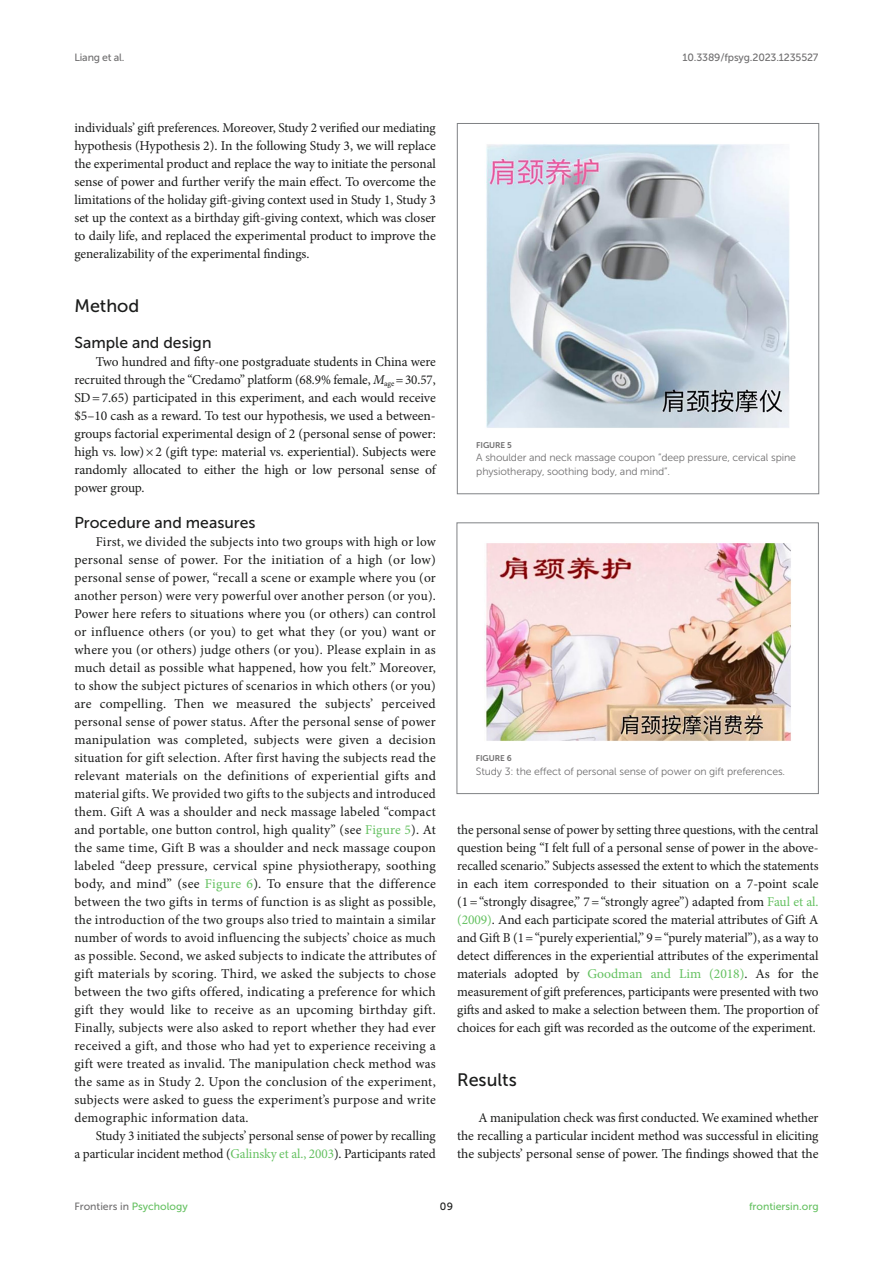
<style>
.page{position:relative;width:893px;height:1263px;background:#fff}
.page>*{position:absolute;margin:0;border:0;box-sizing:border-box;transform-origin:0 0}
.HEAD_2{font:18px "Museo Sans 500";color:#1b1c1b}
.HEAD_3{font:15.75px "Museo Sans 500";color:#1b1c1b}
.HEAD_3_after_HEAD_2{font:15.75px "Museo Sans 500";color:#1b1c1b}
.TEXT_FLUSH{font:13.5px/18px "Minion Pro";letter-spacing:-.005em;color:#1b1c1b;text-align:justify}
.TEXT{font:13.5px/18px "Minion Pro";letter-spacing:-.005em;color:#1b1c1b;text-align:right}
.FIG_HD{font:10.5px/13.5px "Museo Sans 300";letter-spacing:-.01em;color:#706f70}
.t1{font:10.5px "Museo Sans 500";letter-spacing:-.015em;color:#706f70}
.t2{font:10.5px "Museo Sans 500";color:#65c161}
.t3{font:10.5px "Museo Sans 500";color:#1b1c1b}
.FIG_HD-2{font:8.25px "Museo Sans 700";letter-spacing:-.01em;color:#706f70}
.s1{font-style:italic}
.s2{color:#65c161}
</style>
<div class="page">
<img style="left:486px;top:144px;width:304px;height:284px">
<div style="left:457px;top:123px;width:362px;height:371px;border:1px solid #808285"></div>
<img style="left:484px;top:543px;width:307px;height:198px">
<div style="left:457px;top:523px;width:362px;height:271px;border:1px solid #808285"></div>
<p class="t1" style="left:74px;top:51px;width:52px">Liang et al.</p>
<p class="t1" style="left:683px;top:51px;width:137px">10.3389/fpsyg.2023.1235527</p>
<p class="TEXT_FLUSH" style="left:74px;top:119px;width:363px">individuals’ gift preferences. Moreover, Study 2 verified our mediating hypothesis (Hypothesis 2). In the following Study 3, we will replace the experimental product and replace the way to initiate the personal sense of power and further verify the main effect. To overcome the limitations of the holiday gift-giving context used in Study 1, Study 3 set up the context as a birthday gift-giving context, which was closer to daily life, and replaced the experimental product to improve the generalizability of the experimental findings.</p>
<p class="HEAD_2" style="left:74px;top:296px;width:66px">Method</p>
<p class="HEAD_3_after_HEAD_2" style="left:74px;top:334px;width:139px">Sample and design</p>
<p class="TEXT_FLUSH" style="left:74px;top:353px;width:363px;text-indent:21px">Two hundred and fifty-one postgraduate students in China were recruited through the “Credamo” platform (68.9% female, <span class="s1">M</span><sub>age</sub> =30.57, SD=7.65) participated in this experiment, and each would receive $5–10 cash as a reward. To test our hypothesis, we used a between&shy;groups factorial experimental design of 2 (personal sense of power: high vs. low)×2 (gift type: material vs. experiential). Subjects were randomly allocated to either the high or low personal sense of power group.</p>
<p class="HEAD_3" style="left:74px;top:514px;width:183px">Procedure and measures</p>
<p class="TEXT_FLUSH" style="left:74px;top:533px;width:363px;text-indent:21px">First, we divided the subjects into two groups with high or low personal sense of power. For the initiation of a high (or low) personal sense of power, “recall a scene or example where you (or another person) were very powerful over another person (or you).<br>Power here refers to situations where you (or others) can control or influence others (or you) to get what they (or you) want or where you (or others) judge others (or you). Please explain in as much detail as possible what happened, how you felt.” Moreover, to show the subject pictures of scenarios in which others (or you) are compelling. Then we measured the subjects’ perceived personal sense of power status. After the personal sense of power manipulation was completed, subjects were given a decision situation for gift selection. After first having the subjects read the relevant materials on the definitions of experiential gifts and material gifts. We provided two gifts to the subjects and introduced them. Gift A was a shoulder and neck massage labeled “compact and portable, one button control, high quality” (see <span class="s2">Figure 5</span>). At the same time, Gift B was a shoulder and neck massage coupon labeled “deep pressure, cervical spine physiotherapy, soothing body, and mind” (see <span class="s2">Figure 6</span>). To ensure that the difference between the two gifts in terms of function is as slight as possible, the introduction of the two groups also tried to maintain a similar number of words to avoid influencing the subjects’ choice as much as possible. Second, we asked subjects to indicate the attributes of gift materials by scoring. Third, we asked the subjects to chose between the two gifts offered, indicating a preference for which gift they would like to receive as an upcoming birthday gift.<br>Finally, subjects were also asked to report whether they had ever received a gift, and those who had yet to experience receiving a gift were treated as invalid. The manipulation check method was the same as in Study 2. Upon the conclusion of the experiment, subjects were asked to guess the experiment’s purpose and write demographic information data.</p>
<p class="TEXT" style="left:74px;top:1127px;width:363px">Study 3 initiated the subjects’ personal sense of power by recalling<br>a particular incident method (<span class="s2">Galinsky et al., 2003</span>). Participants rated</p>
<p class="FIG_HD-2" style="left:476px;top:440px;width:37px">FIGURE 5</p>
<p class="FIG_HD" style="left:476px;top:451px;width:321px">A shoulder and neck massage coupon ”deep pressure, cervical spine physiotherapy, soothing body, and mind”.</p>
<p class="FIG_HD-2" style="left:476px;top:754px;width:37px">FIGURE 6</p>
<p class="FIG_HD" style="left:476px;top:764px;width:311px">Study 3: the effect of personal sense of power on gift preferences.</p>
<p class="TEXT" style="left:457px;top:821px;width:363px;text-align:justify">the personal sense of power by setting three questions, with the central question being “I felt full of a personal sense of power in the above&shy;recalled scenario.” Subjects assessed the extent to which the statements in each item corresponded to their situation on a 7-point scale (1=“strongly disagree,” 7=“strongly agree”) adapted from <span class="s2">Faul et al. (2009)</span>. And each participate scored the material attributes of Gift A and Gift B (1=“purely experiential,” 9=“purely material”), as a way to detect differences in the experiential attributes of the experimental materials adopted by <span class="s2">Goodman and Lim (2018)</span>. As for the measurement of gift preferences, participants were presented with two gifts and asked to make a selection between them. The proportion of choices for each gift was recorded as the outcome of the experiment.</p>
<p class="HEAD_2" style="left:457px;top:1070px;width:61px">Results</p>
<p class="TEXT_FLUSH" style="left:457px;top:1109px;width:363px;text-indent:21px">A manipulation check was first conducted. We examined whether the recalling a particular incident method was successful in eliciting the subjects’ personal sense of power. The findings showed that the</p>
<p class="t1" style="left:74px;top:1200px;width:115px">Frontiers in <span class="s2">Psychology</span></p>
<p class="t3" style="left:440px;top:1200px;width:15px">09</p>
<p class="t2" style="left:749px;top:1200px;width:71px">frontiersin.org</p>
</div>
